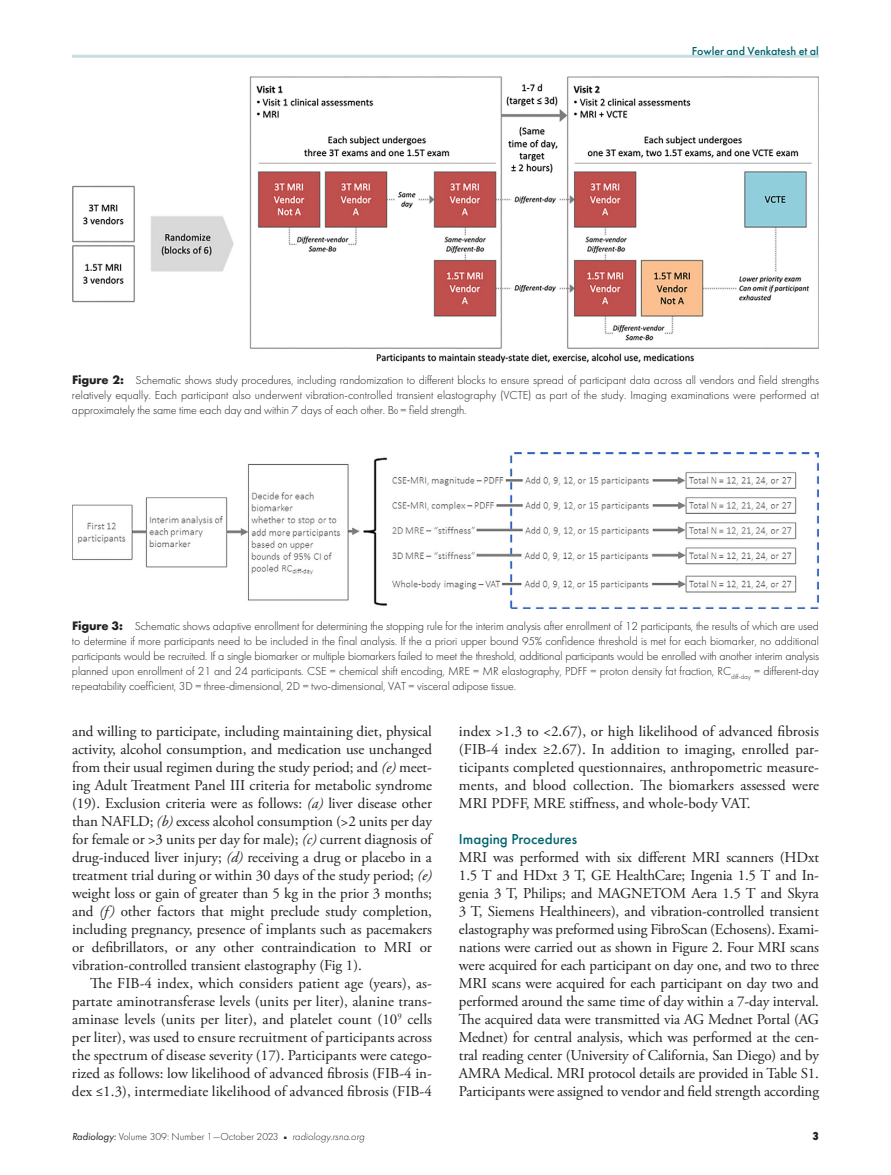
<style>
.page{position:relative;width:891px;height:1175px;background:#fff}
.page>*{position:absolute;margin:0;border:0;box-sizing:border-box;transform-origin:0 0}
.t1{font:15px/18px "Adobe Garamond Pro";letter-spacing:-.005em;color:#231f20;text-align:justify}
.t2{font:500 15px "Futura PT";color:#00636d}
.t3{font:300 12px/15px "Futura PT";letter-spacing:-.01em;color:#231f20;text-align:justify}
.t4{font:500 12px "Futura PT";color:#00636d}
.t5{font:800 12px "Futura PT Cond";color:#231f20}
.t6{font:300 10.5px "Futura PT";color:#231f20}
.s1{font-weight:700;font-size:12.75px}
.s2{font-style:italic}
.s3{font-weight:400;font-style:italic}
</style>
<div class="page">
<hr style="left:72px;top:55px;width:747px;height:3px;background:#c6dee1">
<img style="left:72px;top:77px;width:747px;height:286px">
<img style="left:72px;top:452px;width:747px;height:156px">
<p class="t4" style="left:692px;top:44px;width:128px">Fowler and Venkatesh et al</p>
<p class="t3" style="left:72px;top:373px;width:749px"><span class="s1">Figure 2:</span> Schematic shows study procedures, including randomization to different blocks to ensure spread of participant data across all vendors and field strengths relatively equally. Each participant also underwent vibration-controlled transient elastography (VCTE) as part of the study. Imaging examinations were performed at approximately the same time each day and within 7 days of each other. B₀ = field strength.</p>
<p class="t3" style="left:72px;top:618px;width:749px"><span class="s1">Figure 3:</span> Schematic shows adaptive enrollment for determining the stopping rule for the interim analysis after enrollment of 12 participants, the results of which are used to determine if more participants need to be included in the final analysis. If the a priori upper bound 95% confidence threshold is met for each biomarker, no additional participants would be recruited. If a single biomarker or multiple biomarkers failed to meet the threshold, additional participants would be enrolled with another interim analysis planned upon enrollment of 21 and 24 participants. CSE = chemical shift encoding, MRE = MR elastography, PDFF = proton density fat fraction, RC<sub>diff-day</sub> = different-day repeatability coefficient, 3D = three-dimensional, 2D = two-dimensional, VAT = visceral adipose tissue.</p>
<p class="t1" style="left:72px;top:722px;width:362px">and willing to participate, including maintaining diet, physical activity, alcohol consumption, and medication use unchanged from their usual regimen during the study period; and <span class="s2">(e)</span> meet&shy;ing Adult Treatment Panel III criteria for metabolic syndrome (19). Exclusion criteria were as follows: <span class="s2">(a)</span> liver disease other than NAFLD; <span class="s2">(b)</span> excess alcohol consumption (&gt;2 units per day for female or &gt;3 units per day for male); <span class="s2">(c)</span> current diagnosis of drug-induced liver injury; <span class="s2">(d)</span> receiving a drug or placebo in a treatment trial during or within 30 days of the study period; <span class="s2">(e) </span>weight loss or gain of greater than 5 kg in the prior 3 months; and <span class="s2">(f)</span> other factors that might preclude study completion, including pregnancy, presence of implants such as pacemakers or defibrillators, or any other contraindication to MRI or vibration-controlled transient elastography (Fig 1).</p>
<p class="t1" style="left:72px;top:974px;width:362px;text-indent:18px">The FIB-4 index, which considers patient age (years), as&shy;partate aminotransferase levels (units per liter), alanine trans&shy;aminase levels (units per liter), and platelet count (10<sup>9</sup> cells per liter), was used to ensure recruitment of participants across the spectrum of disease severity (17). Participants were catego&shy;rized as follows: low likelihood of advanced fibrosis (FIB-4 in&shy;dex ≤1.3), intermediate likelihood of advanced fibrosis (FIB-4</p>
<p class="t1" style="left:459px;top:722px;width:362px">index &gt;1.3 to &lt;2.67), or high likelihood of advanced fibrosis (FIB-4 index ≥2.67). In addition to imaging, enrolled par&shy;ticipants completed questionnaires, anthropometric measure&shy;ments, and blood collection. The biomarkers assessed were MRI PDFF, MRE stiffness, and whole-body VAT.</p>
<p class="t2" style="left:459px;top:829px;width:120px">Imaging Procedures</p>
<p class="t1" style="left:459px;top:848px;width:362px">MRI was performed with six different MRI scanners (HDxt 1.5 T and HDxt 3 T, GE HealthCare; Ingenia 1.5 T and In&shy;genia 3 T, Philips; and MAGNETOM Aera 1.5 T and Skyra 3 T, Siemens Healthineers), and vibration-controlled transient elastography was preformed using FibroScan (Echosens). Exami&shy;nations were carried out as shown in Figure 2. Four MRI scans were acquired for each participant on day one, and two to three MRI scans were acquired for each participant on day two and performed around the same time of day within a 7-day interval.<br>The acquired data were transmitted via AG Mednet Portal (AG Mednet) for central analysis, which was performed at the cen&shy;tral reading center (University of California, San Diego) and by AMRA Medical. MRI protocol details are provided in Table S1.<br>Participants were assigned to vendor and field strength according</p>
<p class="t6" style="left:72px;top:1131px;width:294px"><span class="s3">Radiology:</span> Volume 309: Number 1—October 2023 <sup>■</sup> <span class="s2">radiology.rsna.org</span></p>
<p class="t5" style="left:813px;top:1129px;width:8px">3</p>
</div>
